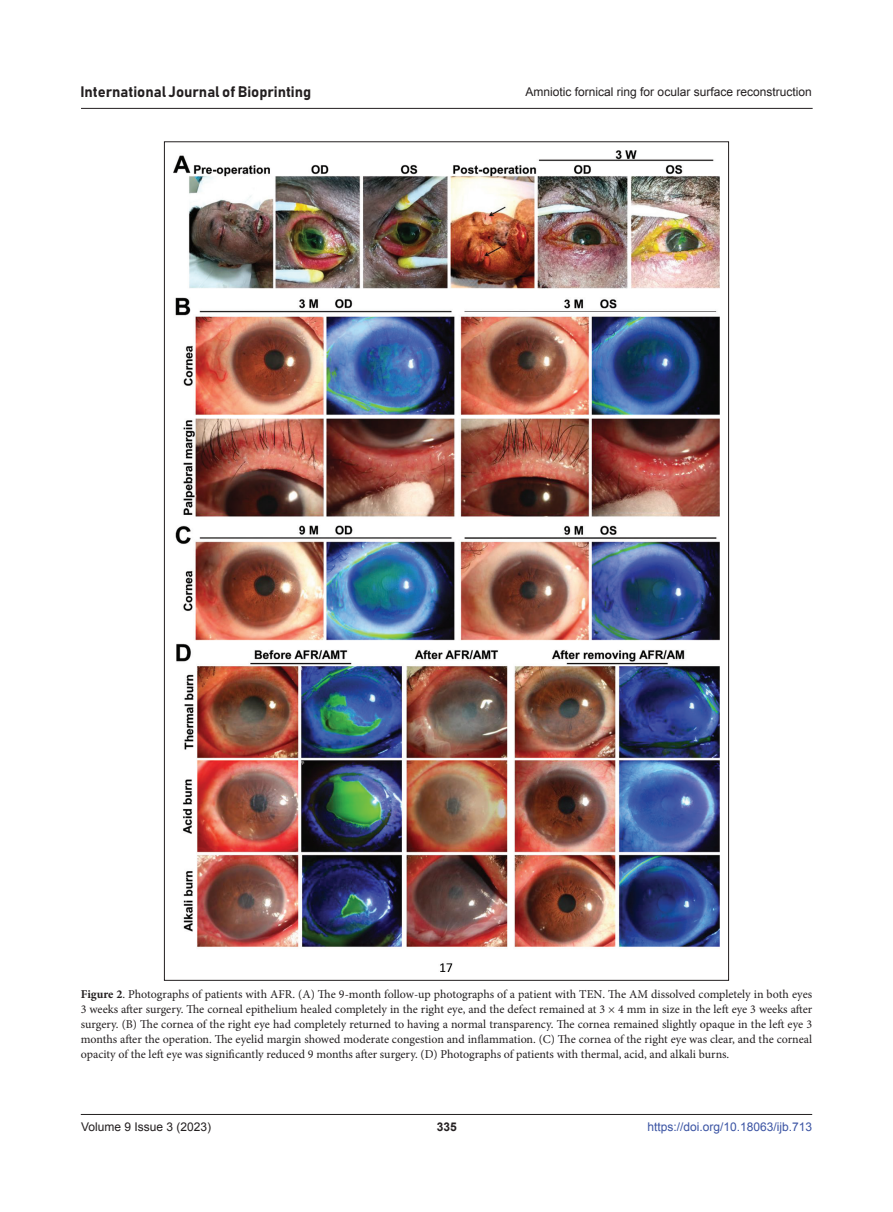
<style>
.page{position:relative;width:893px;height:1212px;background:#fff}
.page>*{position:absolute;margin:0;border:0;box-sizing:border-box;transform-origin:0 0}
.t1{font:15px "Bahnschrift";color:#231f20}
.figLends{font:12px/15px "Minion Pro";color:#231f20;text-align:justify}
.t2{font:12px "Arial";color:#231f20}
.t3{font:12px "Arial";color:#3a53a3}
.t4{font:700 12px "Arial";color:#231f20}
.s1{font-weight:700}
</style>
<div class="page">
<hr style="left:81px;top:1114px;width:731px;height:1px;background:#231f20">
<hr style="left:81px;top:108px;width:732px;height:1px;background:#231f20">
<img style="left:173px;top:151px;width:547px;height:820px">
<p class="t1" style="left:80px;top:83px;width:232px">International Journal of Bioprinting</p>
<p class="t2" style="left:526px;top:84px;width:288px">Amniotic fornical ring for ocular surface reconstruction</p>
<p class="figLends" style="left:81px;top:987px;width:733px"><span class="s1">Figure 2</span>. Photographs of patients with AFR. (A) The 9-month follow-up photographs of a patient with TEN. The AM dissolved completely in both eyes 3 weeks after surgery. The corneal epithelium healed completely in the right eye, and the defect remained at 3 × 4 mm in size in the left eye 3 weeks after surgery. (B) The cornea of the right eye had completely returned to having a normal transparency. The cornea remained slightly opaque in the left eye 3 months after the operation. The eyelid margin showed moderate congestion and inflammation. (C) The cornea of the right eye was clear, and the corneal opacity of the left eye was significantly reduced 9 months after surgery. (D) Photographs of patients with thermal, acid, and alkali burns.</p>
<p class="t2" style="left:81px;top:1119px;width:132px">Volume 9 Issue 3 (2023)</p>
<p class="t4" style="left:437px;top:1119px;width:22px">335</p>
<p class="t3" style="left:647px;top:1119px;width:166px">https://doi.org/10.18063/ijb.713</p>
</div>
